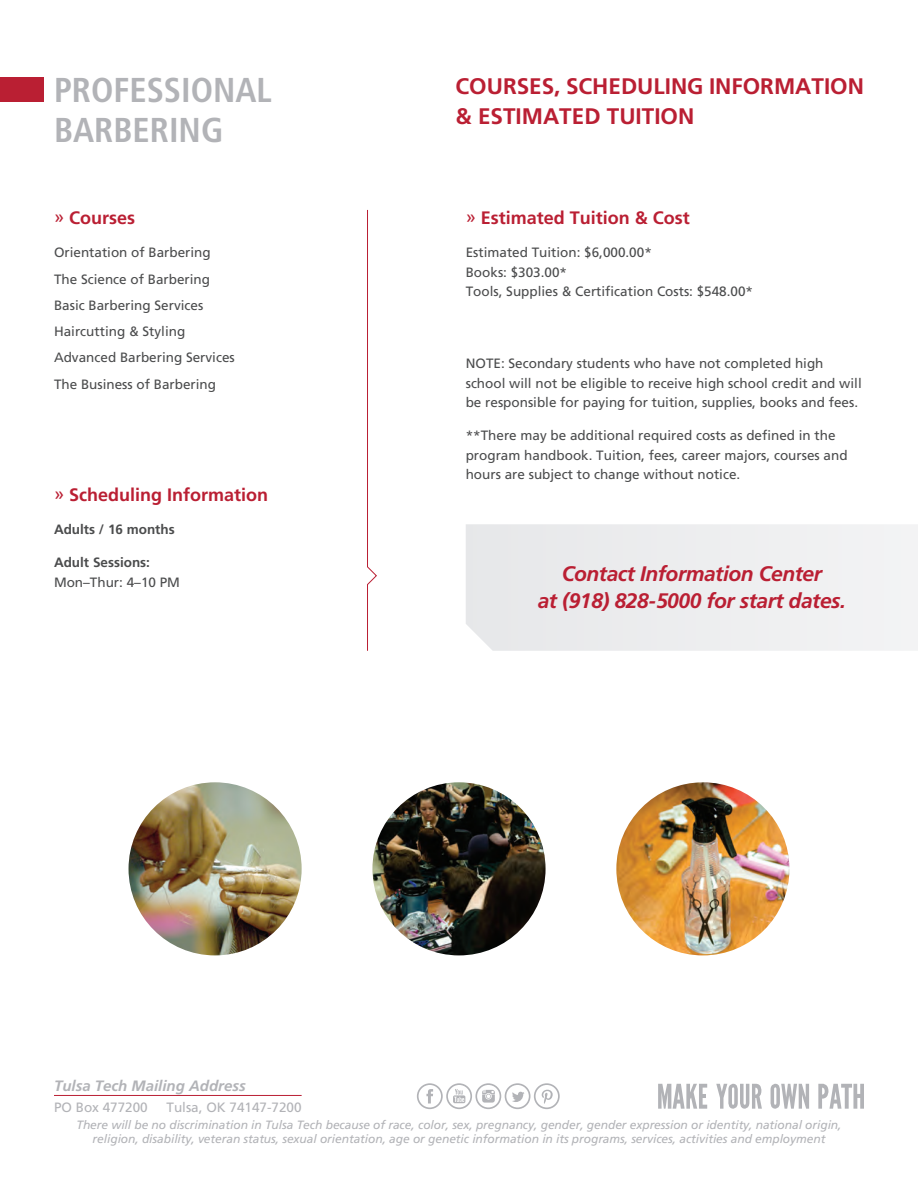
<style>
.page{position:relative;width:918px;height:1188px;background:#fff}
.page>*{position:absolute;margin:0;border:0;box-sizing:border-box;transform-origin:0 0}
.t1{font:700 condensed 34.5px/40.5px "Frutiger";color:#b2b3b7}
.t2{font:700 22.5px/30px "Frutiger";color:#ba1f33}
.t3{font:italic 700 21px/27px "Frutiger";letter-spacing:-.02em;color:#ba1f33;text-align:center}
.t4{font:700 18px "Frutiger";color:#ba1f33}
.t5{font:italic 700 15px "Frutiger";color:#b2b3b7}
.t6{font:13.5px/19.5px "Frutiger";color:#4b4c4d}
.t7{font:700 13.5px "Frutiger";color:#4b4c4d}
.t8{font:13.5px "Frutiger";color:#b2b3b7}
.t9{font:italic 12px/13.5px "Frutiger";letter-spacing:-.005em;color:#b2b3b7;text-align:center}
.s1{font-weight:400}
</style>
<div class="page">
<div style="left:0;top:78px;width:44px;height:24px;background:#ba1f33"></div>
<svg style="left:367px;top:209px;width:10px;height:442px"></svg>
<img style="left:372px;top:782px;width:174px;height:173px;border-radius:87px">
<img style="left:129px;top:782px;width:173px;height:173px;border-radius:87px">
<img style="left:616px;top:782px;width:173px;height:173px;border-radius:87px">
<div style="left:466px;top:524px;width:452px;height:127px;background:#edeeef"></div>
<svg style="left:658px;top:1084px;width:49px;height:25px"></svg>
<svg style="left:716px;top:1084px;width:46px;height:25px"></svg>
<svg style="left:770px;top:1084px;width:39px;height:25px"></svg>
<svg style="left:818px;top:1084px;width:46px;height:25px"></svg>
<svg style="left:417px;top:1083px;width:143px;height:26px"></svg>
<hr style="left:54px;top:1095px;width:248px;height:1px;background:#ba1f33">
<h1 class="t1" style="left:54px;top:70px;width:219px">PROFESSIONAL<br>BARBERING</h1>
<h2 class="t2" style="left:456px;top:71px;width:410px">COURSES, SCHEDULING INFORMATION &amp; ESTIMATED TUITION</h2>
<h3 class="t4" style="left:54px;top:208px;width:82px"><span class="s1">»</span> Courses</h3>
<p class="t6" style="left:54px;top:240px;width:182px;line-height:26.2px">Orientation of Barbering<br>The Science of Barbering<br>Basic Barbering Services<br>Haircutting &amp; Styling<br>Advanced Barbering Services<br>The Business of Barbering</p>
<h3 class="t4" style="left:54px;top:484px;width:216px"><span class="s1">»</span> Scheduling Information</h3>
<p class="t7" style="left:54px;top:521px;width:122px">Adults / 16 months</p>
<p class="t7" style="left:54px;top:554px;width:97px">Adult Sessions:</p>
<p class="t6" style="left:54px;top:572px;width:128px">Mon–Thur: 4–10 PM</p>
<h3 class="t4" style="left:466px;top:208px;width:226px"><span class="s1">»</span> Estimated Tuition &amp; Cost</h3>
<p class="t6" style="left:466px;top:243px;width:289px">Estimated Tuition: $6,000.00*<br>Books: $303.00*<br>Tools, Supplies &amp; Certification Costs: $548.00*</p>
<p class="t6" style="left:466px;top:354px;width:398px">NOTE: Secondary students who have not completed high school will not be eligible to receive high school credit and will be responsible for paying for tuition, supplies, books and fees.</p>
<p class="t6" style="left:466px;top:426px;width:383px">**There may be additional required costs as defined in the program handbook. Tuition, fees, career majors, courses and hours are subject to change without notice.</p>
<h3 class="t3" style="left:538px;top:560px;width:310px">Contact Information Center<br>at (918) 828-5000 for start dates.</h3>
<p class="t5" style="left:54px;top:1077px;width:193px">Tulsa Tech Mailing Address</p>
<p class="t8" style="left:54px;top:1099px;width:95px">PO Box 477200</p>
<p class="t8" style="left:167px;top:1099px;width:137px">Tulsa, OK 74147-7200</p>
<p class="t9" style="left:76px;top:1119px;width:767px">There will be no discrimination in Tulsa Tech because of race, color, sex, pregnancy, gender, gender expression or identity, national origin, religion, disability, veteran status, sexual orientation, age or genetic information in its programs, services, activities and employment</p>
</div>
